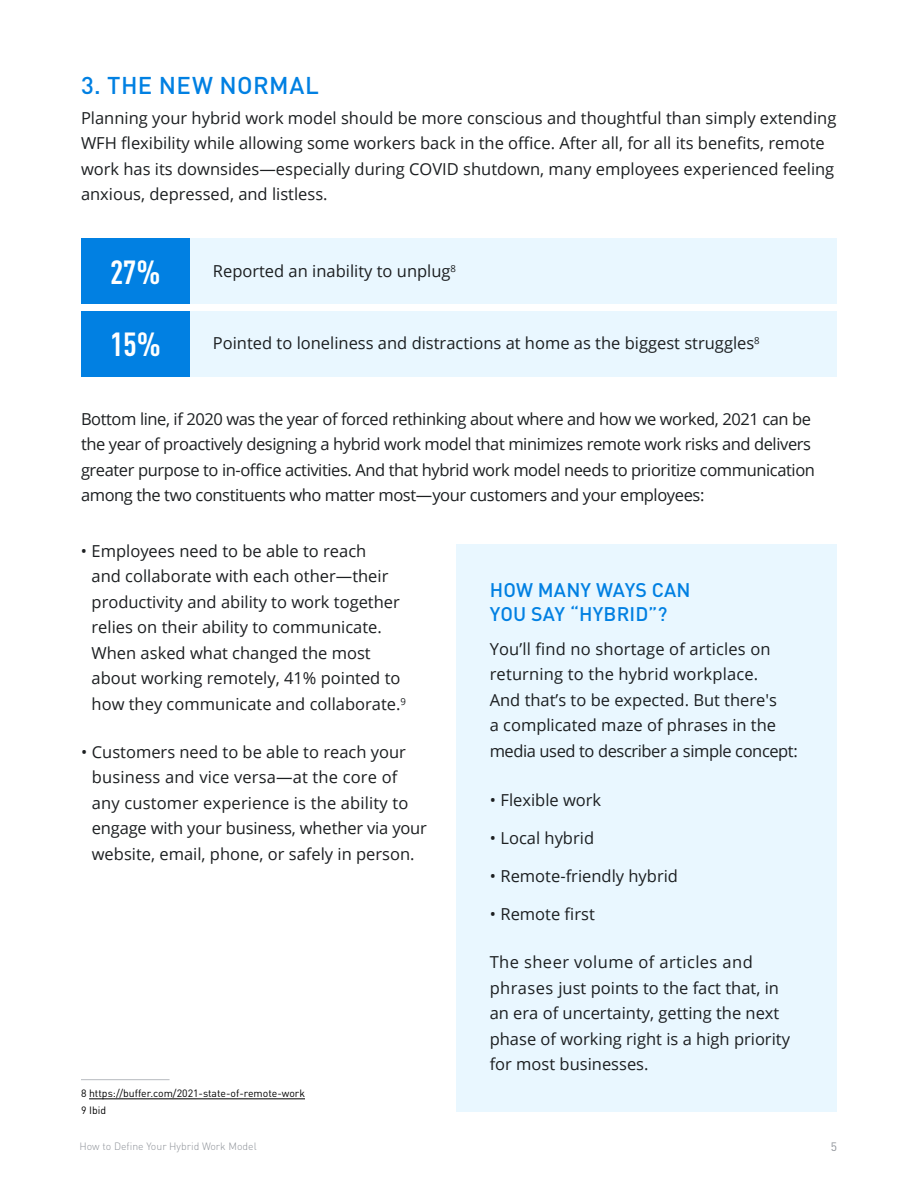
<style>
.page{position:relative;width:918px;height:1188px;background:#fff}
.page>*{position:absolute;margin:0;border:0;box-sizing:border-box;transform-origin:0 0}
.t1{font:700 condensed 33px "DIN Pro";color:#fff}
.t2{font:500 24px "DIN Pro";letter-spacing:.015em;color:#0180e2}
.t3{font:500 19.5px/24px "DIN Pro";letter-spacing:.01em;color:#0180e2}
.t4{font:16.5px/25.5px "Open Sans";color:#1c1f21}
.t5{font:16.5px/25.5px "Open Sans";letter-spacing:-.025em;color:#1c1f21}
.t6{font:12px "DIN Pro";color:#8f9399}
.t7{font:10.5px/16.5px "DIN Pro";color:#000}
.t8{font:300 10.5px "DIN Pro";color:#8f9399}
</style>
<div class="page">
<div style="left:457px;top:544px;width:380px;height:568px;background:#e9f7ff"></div>
<hr style="left:89px;top:1099px;width:216px;height:1px;background:#000">
<div style="left:189px;top:238px;width:648px;height:66px;background:#e9f7ff"></div>
<div style="left:81px;top:238px;width:108px;height:66px;background:#0180e2"></div>
<div style="left:189px;top:312px;width:648px;height:65px;background:#e9f7ff"></div>
<div style="left:81px;top:312px;width:108px;height:65px;background:#0180e2"></div>
<hr style="left:81px;top:1079px;width:89px;height:1px;background:#b7babf">
<h2 class="t2" style="left:81px;top:69px;width:240px">3. THE NEW NORMAL</h2>
<p class="t4" style="left:81px;top:105px;width:757px">Planning your hybrid work model should be more conscious and thoughtful than simply extending WFH flexibility while allowing some workers back in the office. After all, for all its benefits, remote work has its downsides—especially during COVID shutdown, many employees experienced feeling anxious, depressed, and listless.</p>
<h1 class="t1" style="left:110px;top:247px;width:52px">27%</h1>
<h1 class="t1" style="left:110px;top:319px;width:52px">15%</h1>
<p class="t4" style="left:213px;top:258px;width:245px">Reported an inability to unplug<sup>8</sup></p>
<p class="t4" style="left:213px;top:330px;width:548px">Pointed to loneliness and distractions at home as the biggest struggles<sup>8</sup></p>
<p class="t5" style="left:81px;top:406px;width:736px">Bottom line, if 2020 was the year of forced rethinking about where and how we worked, 2021 can be the year of proactively designing a hybrid work model that minimizes remote work risks and delivers greater purpose to in-office activities. And that hybrid work model needs to prioritize communication among the two constituents who matter most—your customers and your employees:</p>
<p class="t4" style="left:92px;top:538px;width:316px;text-indent:-11px">• Employees need to be able to reach<br>and collaborate with each other—their productivity and ability to work together relies on their ability to communicate.<br>When asked what changed the most about working remotely, 41% pointed to how they communicate and collaborate.<sup>9</sup></p>
<p class="t4" style="left:92px;top:739px;width:337px;text-indent:-11px">• Customers need to be able to reach your business and vice versa—at the core of any customer experience is the ability to engage with your business, whether via your website, email, phone, or safely in person.</p>
<p class="t7" style="left:81px;top:1084px;width:226px">8 https://buffer.com/2021-state-of-remote-work<br>9 Ibid</p>
<p class="t3" style="left:490px;top:577px;width:202px">HOW MANY WAYS CAN<br>YOU SAY “HYBRID”?</p>
<p class="t4" style="left:490px;top:636px;width:310px">You’ll find no shortage of articles on returning to the hybrid workplace.<br>And that’s to be expected. But there's<br>a complicated maze of phrases in the media used to describer a simple concept:</p>
<p class="t4" style="left:490px;top:786px;width:113px">• Flexible work</p>
<p class="t4" style="left:490px;top:825px;width:106px">• Local hybrid</p>
<p class="t4" style="left:490px;top:863px;width:190px">• Remote-friendly hybrid</p>
<p class="t4" style="left:490px;top:901px;width:107px">• Remote first</p>
<p class="t4" style="left:490px;top:949px;width:302px">The sheer volume of articles and phrases just points to the fact that, in an era of uncertainty, getting the next phase of working right is a high priority for most businesses.</p>
<p class="t8" style="left:80px;top:1138px;width:179px">How to Define Your Hybrid Work Model</p>
<p class="t6" style="left:831px;top:1137px;width:8px">5</p>
</div>
